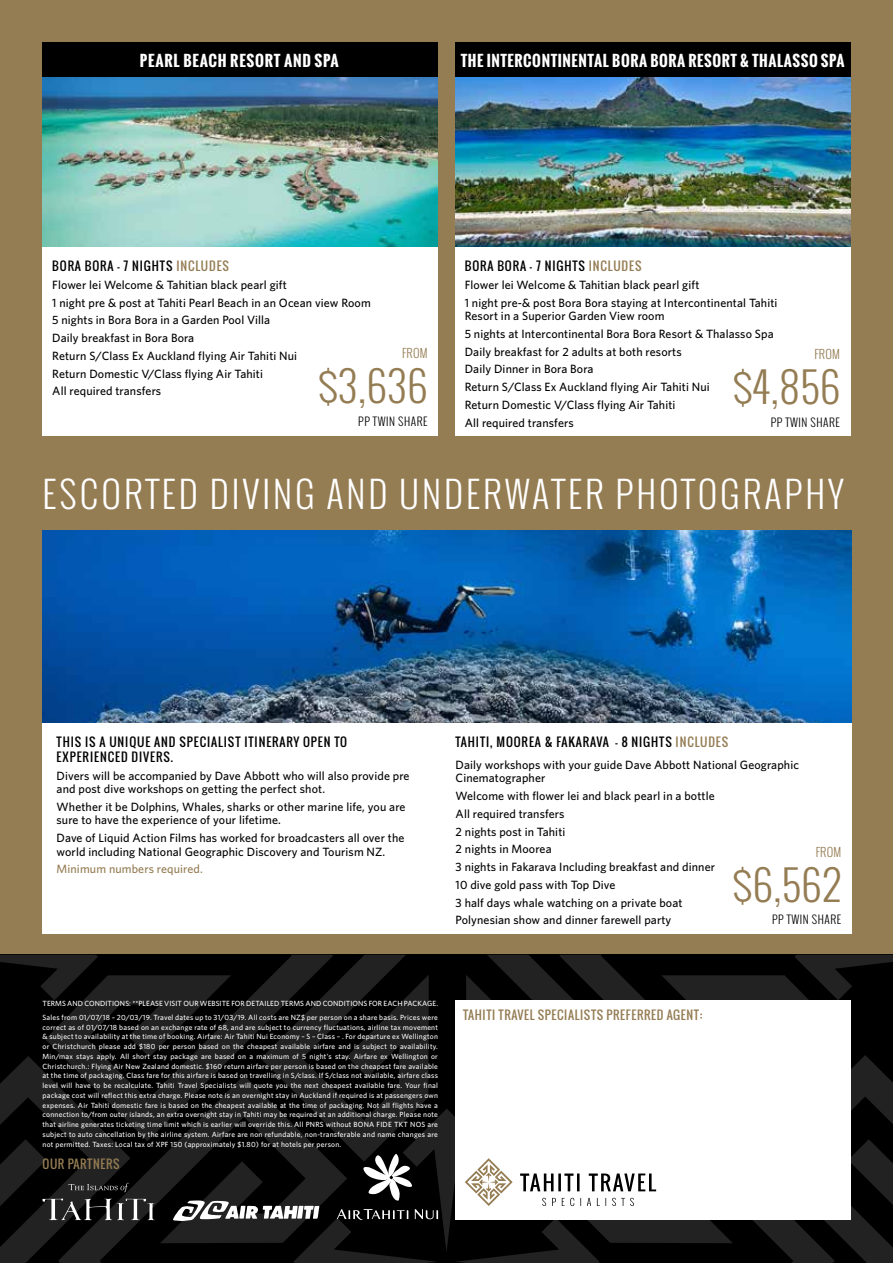
<style>
.page{position:relative;width:893px;height:1263px;background:#fff}
.page>*{position:absolute;margin:0;border:0;box-sizing:border-box;transform-origin:0 0}
.t1{font:300 41.25px "Oswald";letter-spacing:.02em;color:#947c53}
.t2{font:300 36px "Oswald";letter-spacing:.08em;color:#fff}
.t3{font:700 15px "Oswald";letter-spacing:.04em;color:#fff}
.t4{font:500 12px/17.7px "Whitney";letter-spacing:.01em;color:#000}
.t5{font:12px/15px "Oswald";letter-spacing:.075em;color:#000}
.t6{font:12px "Oswald";letter-spacing:.05em;color:#947c53}
.t7{font:500 12px "Whitney";letter-spacing:.01em;color:#947c53}
.t8{font:300 12px "Oswald";letter-spacing:.02em;color:#947c53}
.t9{font:300 11.25px "Oswald";letter-spacing:.05em;color:#000}
.t10{font:500 7.5px/9.8px "Whitney";letter-spacing:.02em;color:#fff}
.s1{color:#947c53}
</style>
<div class="page">
<div style="left:0;top:0;width:893px;height:1130px;background:#947c53"></div>
<svg style="left:0;top:955px;width:58px;height:308px;background:#0c0c0d"></svg>
<svg style="left:835px;top:955px;width:58px;height:308px;background:#111"></svg>
<svg style="left:58px;top:955px;width:777px;height:308px;background:#0f0f10"></svg>
<div style="left:455px;top:1000px;width:395px;height:220px;background:#fff"></div>
<svg style="left:68px;top:1183px;width:60px;height:9px"></svg>
<svg style="left:42px;top:1198px;width:113px;height:22px;background:#474748"></svg>
<svg style="left:337px;top:1209px;width:71px;height:11px"></svg>
<svg style="left:415px;top:1209px;width:23px;height:10px"></svg>
<svg style="left:363px;top:1154px;width:49px;height:47px"></svg>
<svg style="left:542px;top:1198px;width:92px;height:8px"></svg>
<svg style="left:520px;top:1173px;width:136px;height:18px"></svg>
<svg style="left:465px;top:1158px;width:48px;height:48px"></svg>
<div style="left:42px;top:672px;width:810px;height:261px;background:#fff"></div>
<img style="left:43px;top:530px;width:809px;height:192px">
<div style="left:42px;top:247px;width:396px;height:189px;background:#fff"></div>
<div style="left:455px;top:247px;width:395px;height:189px;background:#fff"></div>
<img style="left:43px;top:77px;width:395px;height:170px">
<img style="left:455px;top:77px;width:395px;height:170px">
<div style="left:43px;top:43px;width:395px;height:34px;background:#000"></div>
<div style="left:455px;top:43px;width:395px;height:34px;background:#000"></div>
<svg style="left:173px;top:1200px;width:146px;height:21px"></svg>
<h3 class="t3" style="left:140px;top:49px;width:200px">PEARL BEACH RESORT AND SPA</h3>
<h3 class="t3" style="left:461px;top:49px;width:385px">THE INTERCONTINENTAL BORA BORA RESORT &amp; THALASSO SPA</h3>
<h3 class="t5" style="left:52px;top:258px;width:178px">BORA BORA - 7 NIGHTS <span class="s1">INCLUDES</span></h3>
<p class="t4" style="left:52px;top:276px;width:320px">Flower lei Welcome &amp; Tahitian black pearl gift<br>1 night pre &amp; post at Tahiti Pearl Beach in an Ocean view Room 5 nights in Bora Bora in a Garden Pool Villa<br>Daily breakfast in Bora Bora<br>Return S/Class Ex Auckland flying Air Tahiti Nui<br>Return Domestic V/Class flying Air Tahiti<br>All required transfers</p>
<h3 class="t8" style="left:402px;top:345px;width:27px">FROM</h3>
<h1 class="t1" style="left:318px;top:358px;width:111px">$3,636</h1>
<h3 class="t9" style="left:358px;top:414px;width:71px">PP TWIN SHARE</h3>
<h3 class="t5" style="left:465px;top:258px;width:178px">BORA BORA - 7 NIGHTS <span class="s1">INCLUDES</span></h3>
<h3 class="t4" style="left:465px;top:276px;width:314px">Flower lei Welcome &amp; Tahitian black pearl gift<br>1 night pre-&amp; post Bora Bora staying at Intercontinental Tahiti</h3>
<p class="t4" style="left:465px;top:307px;width:310px">Resort in a Superior Garden View room<br>5 nights at Intercontinental Bora Bora Resort &amp; Thalasso Spa Daily breakfast for 2 adults at both resorts<br>Daily Dinner in Bora Bora<br>Return S/Class Ex Auckland flying Air Tahiti Nui<br>Return Domestic V/Class flying Air Tahiti<br>All required transfers</p>
<h3 class="t8" style="left:814px;top:346px;width:27px">FROM</h3>
<h1 class="t1" style="left:733px;top:359px;width:108px">$4,856</h1>
<h3 class="t9" style="left:771px;top:414px;width:71px">PP TWIN SHARE</h3>
<h2 class="t2" style="left:43px;top:470px;width:803px">ESCORTED DIVING AND UNDERWATER PHOTOGRAPHY</h2>
<h3 class="t5" style="left:57px;top:734px;width:292px">THIS IS A UNIQUE AND SPECIALIST ITINERARY OPEN TO<br>EXPERIENCED DIVERS.</h3>
<h3 class="t4" style="left:57px;top:768px;width:355px;line-height:13.5px">Divers will be accompanied by Dave Abbott who will also provide pre and post dive workshops on getting the perfect shot.</h3>
<h3 class="t4" style="left:57px;top:800px;width:351px;line-height:13.5px">Whether it be Dolphins, Whales, sharks or other marine life, you are sure to have the experience of your lifetime.</h3>
<h3 class="t4" style="left:57px;top:831px;width:349px;line-height:13.5px">Dave of Liquid Action Films has worked for broadcasters all over the world including National Geographic Discovery and Tourism NZ.</h3>
<h3 class="t7" style="left:57px;top:862px;width:148px">Minimum numbers required.</h3>
<h3 class="t5" style="left:456px;top:734px;width:274px">TAHITI, MOOREA &amp; FAKARAVA - 8 NIGHTS <span class="s1">INCLUDES</span></h3>
<h3 class="t4" style="left:456px;top:758px;width:345px;line-height:13.5px">Daily workshops with your guide Dave Abbott National Geographic<br>Cinematographer</h3>
<p class="t4" style="left:456px;top:787px;width:261px">Welcome with flower lei and black pearl in a bottle All required transfers<br>2 nights post in Tahiti<br>2 nights in Moorea<br>3 nights in Fakarava Including breakfast and dinner 10 dive gold pass with Top Dive<br>3 half days whale watching on a private boat Polynesian show and dinner farewell party</p>
<h3 class="t8" style="left:816px;top:844px;width:27px">FROM</h3>
<h1 class="t1" style="left:733px;top:857px;width:110px">$6,562</h1>
<h3 class="t9" style="left:772px;top:912px;width:71px">PP TWIN SHARE</h3>
<p class="t10" style="left:43px;top:996px;width:397px;line-height:14px">TERMS AND CONDITIONS: **PLEASE VISIT OUR WEBSITE FOR DETAILED TERMS AND CONDITIONS FOR EACH PACKAGE.<br>Sales from 01/07/18 – 20/03/19. Travel dates up to 31/03/19. All costs are NZ$ per person on a share basis. Prices were</p>
<p class="t10" style="left:43px;top:1022px;width:397px;text-align:justify">correct as of 01/07/18 based on an exchange rate of 68, and are subject to currency fluctuations, airline tax movement &amp; subject to availability at the time of booking. Airfare: Air Tahiti Nui Economy – S – Class – . For departure ex Wellington or Christchurch please add $180 per person based on the cheapest available airfare and is subject to availability.<br>Min/max stays apply. All short stay package are based on a maximum of 5 night’s stay. Airfare ex Wellington or Christchurch.: Flying Air New Zealand domestic. $160 return airfare per person is based on the cheapest fare available at the time of packaging. Class fare for this airfare is based on travelling in S/class. If S/class not available, airfare class level will have to be recalculate. Tahiti Travel Specialists will quote you the next cheapest available fare. Your final package cost will reflect this extra charge. Please note is an overnight stay in Auckland if required is at passengers own expenses. Air Tahiti domestic fare is based on the cheapest available at the time of packaging. Not all flights have a connection to/from outer islands, an extra overnight stay in Tahiti may be required at an additional charge. Please note that airline generates ticketing time limit which is earlier will override this. All PNRS without BONA FIDE TKT NOS are subject to auto cancellation by the airline system. Airfare are non refundable, non-transferable and name changes are not permitted. Taxes: Local tax of XPF 150 (approximately $1.80) for at hotels per person.</p>
<h3 class="t6" style="left:43px;top:1155px;width:79px">OUR PARTNERS</h3>
<h3 class="t6" style="left:463px;top:1006px;width:241px">TAHITI TRAVEL SPECIALISTS PREFERRED AGENT:</h3>
</div>
